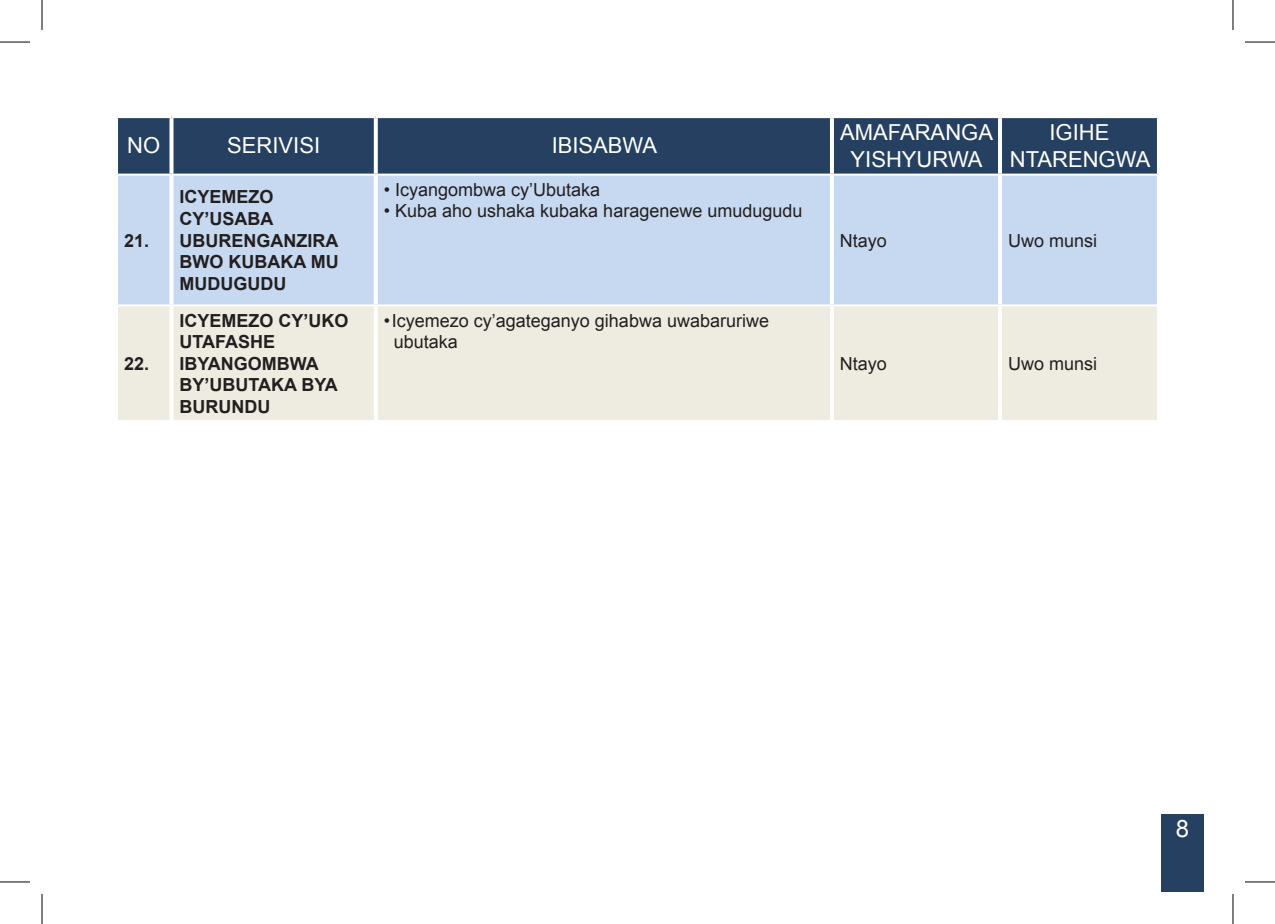
<style>
.page{position:relative;width:1275px;height:924px;background:#fff}
.page>*{position:absolute;margin:0;border:0;box-sizing:border-box;transform-origin:0 0}
.t1{font:24px "Arial";color:#fff}
.Titre-tbl{font:22px/26.4px "Arial";color:#fff;text-align:center}
.txt-tbl{font:18px/21.6px "Arial";color:#231f20}
.txt-tbl_bold{font:700 18px/21.6px "Arial";color:#231f20}
</style>
<div class="page">
<div style="left:1161px;top:814px;width:42px;height:77px;background:#254061"></div>
<div style="left:118px;top:118px;width:880px;height:55px;background:#254061"></div>
<div style="left:1000px;top:116px;width:159px;height:58px;background:#254061"></div>
<div style="left:118px;top:175px;width:1039px;height:129px;background:#c6d9f1"></div>
<div style="left:118px;top:306px;width:1039px;height:114px;background:#eeece1"></div>
<svg style="left:169px;top:118px;width:4px;height:55px"></svg>
<svg style="left:374px;top:118px;width:4px;height:55px"></svg>
<hr style="left:830px;top:118px;width:4px;height:55px;background:#fff">
<hr style="left:998px;top:118px;width:4px;height:55px;background:#fff">
<svg style="left:169px;top:175px;width:4px;height:129px"></svg>
<hr style="left:374px;top:175px;width:4px;height:129px;background:#fff">
<hr style="left:830px;top:175px;width:4px;height:129px;background:#fff">
<hr style="left:998px;top:175px;width:4px;height:129px;background:#fff">
<svg style="left:169px;top:306px;width:4px;height:114px"></svg>
<hr style="left:374px;top:306px;width:4px;height:114px;background:#fff">
<hr style="left:830px;top:306px;width:4px;height:114px;background:#fff">
<hr style="left:998px;top:306px;width:4px;height:114px;background:#fff">
<hr style="left:1000px;top:173px;width:157px;height:2px;background:#fff">
<hr style="left:1000px;top:114px;width:161px;height:4px;background:#fff">
<hr style="left:1157px;top:118px;width:4px;height:56px;background:#fff">
<hr style="left:0;top:42px;width:30px;height:1px;background:#000">
<hr style="left:1245px;top:42px;width:30px;height:1px;background:#000">
<hr style="left:0;top:881px;width:30px;height:1px;background:#000">
<hr style="left:1245px;top:881px;width:30px;height:1px;background:#000">
<hr style="left:42px;top:0;width:1px;height:30px;background:#000">
<hr style="left:42px;top:893px;width:1px;height:30px;background:#000">
<hr style="left:1232px;top:0;width:1px;height:30px;background:#000">
<hr style="left:1232px;top:893px;width:1px;height:30px;background:#000">
<p class="Titre-tbl" style="left:127px;top:133px;width:35px">NO</p>
<p class="Titre-tbl" style="left:227px;top:133px;width:94px">SERIVISI</p>
<p class="Titre-tbl" style="left:552px;top:133px;width:107px">IBISABWA</p>
<p class="txt-tbl_bold" style="left:124px;top:230px;width:27px">21.</p>
<p class="txt-tbl_bold" style="left:124px;top:353px;width:27px">22.</p>
<p class="txt-tbl_bold" style="left:179px;top:187px;width:161px">ICYEMEZO<br>CY’USABA<br>UBURENGANZIRA<br>BWO KUBAKA MU<br>MUDUGUDU</p>
<p class="txt-tbl" style="left:384px;top:179px;width:218px">• Icyangombwa cy’Ubutaka</p>
<p class="txt-tbl" style="left:384px;top:200px;width:420px">• Kuba aho ushaka kubaka haragenewe umudugudu</p>
<p class="txt-tbl_bold" style="left:179px;top:310px;width:171px">ICYEMEZO CY’UKO<br>UTAFASHE<br>IBYANGOMBWA<br>BY’UBUTAKA BYA<br>BURUNDU</p>
<p class="txt-tbl" style="left:394px;top:309px;width:377px;text-indent:-10px">•Icyemezo cy’agateganyo gihabwa uwabaruriwe ubutaka</p>
<p class="Titre-tbl" style="left:840px;top:119px;width:154px">AMAFARANGA<br>YISHYURWA</p>
<p class="Titre-tbl" style="left:1009px;top:119px;width:142px">IGIHE<br>NTARENGWA</p>
<p class="txt-tbl" style="left:840px;top:229px;width:49px">Ntayo</p>
<p class="txt-tbl" style="left:1008px;top:229px;width:91px">Uwo munsi</p>
<p class="txt-tbl" style="left:840px;top:353px;width:49px">Ntayo</p>
<p class="txt-tbl" style="left:1008px;top:353px;width:91px">Uwo munsi</p>
<h1 class="t1" style="left:1175px;top:812px;width:15px">8</h1>
</div>
